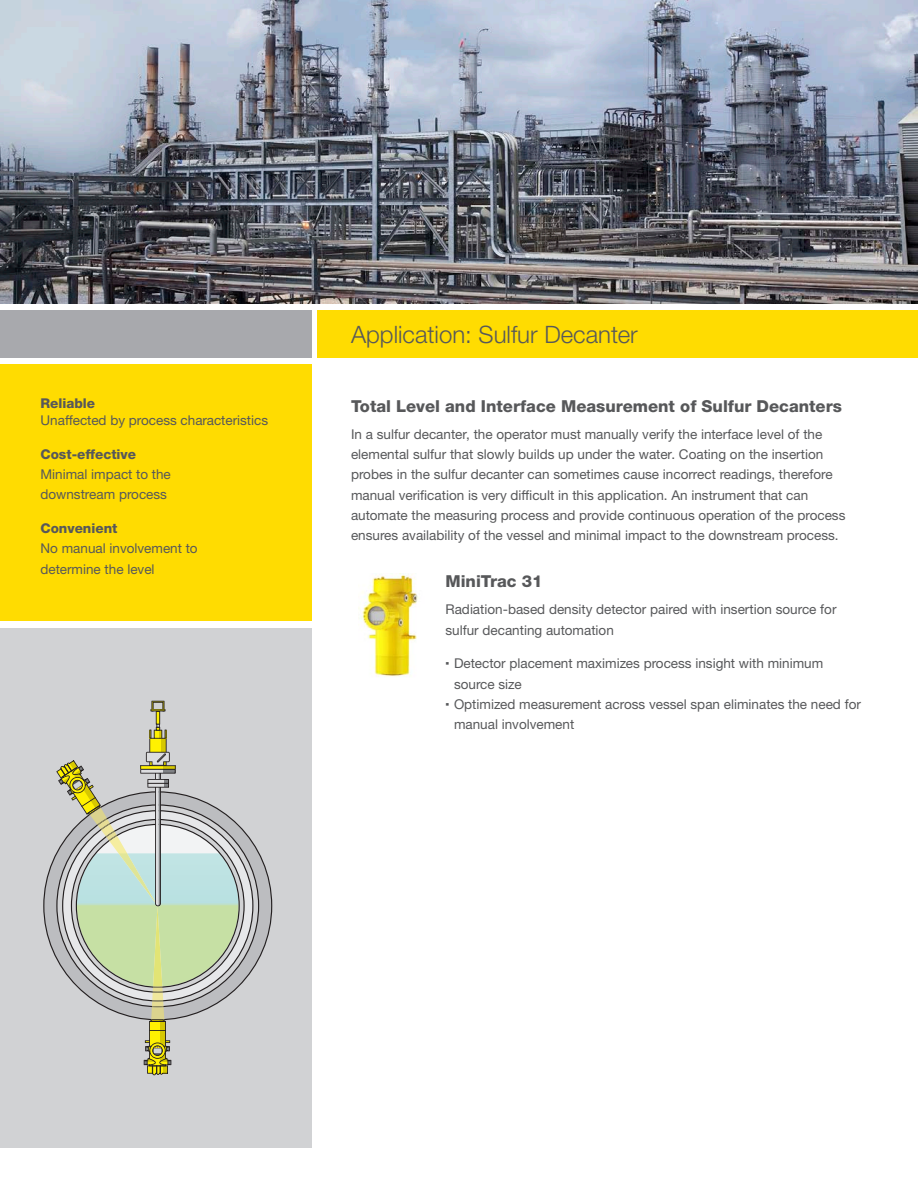
<style>
.page{position:relative;width:918px;height:1188px;background:#fff}
.page>*{position:absolute;margin:0;border:0;box-sizing:border-box;transform-origin:0 0}
._1_Headline_page_US{font:300 24px "Helvetica Neue LTW1 G";color:#57585a}
._1_Body_text_headlin{font:800 16.5px "Helvetica Neue LTW1 G";color:#57585a}
._1_Body_text_80K_US{font:13.5px/20.2px "Helvetica Neue LTW1 G";color:#57585a}
._2_Kuno_Head_US{font:800 13.5px "Helvetica Neue LTW1 G";color:#57585a}
.s1{font-family:"Helvetica Linotype";font-weight:700}
</style>
<div class="page">
<img style="left:0;top:0;width:918px;height:304px">
<div style="left:0;top:310px;width:311px;height:48px;background:#a8a9ad"></div>
<div style="left:0;top:628px;width:311px;height:520px;background:#d1d2d4"></div>
<svg style="left:43px;top:852px;width:229px;height:107px;fill:#bcbdc0"></svg>
<svg style="left:56px;top:701px;width:203px;height:374px"></svg>
<div style="left:0;top:364px;width:311px;height:257px;background:#ffdc01"></div>
<div style="left:317px;top:310px;width:601px;height:48px;background:#ffdc01"></div>
<img style="left:359px;top:575px;width:60px;height:102px">
<p class="_2_Kuno_Head_US" style="left:40px;top:395px;width:56px">Reliable</p>
<p class="_1_Body_text_80K_US" style="left:40px;top:410px;width:229px">Unaffected by process characteristics</p>
<p class="_2_Kuno_Head_US" style="left:40px;top:446px;width:97px">Cost-effective</p>
<p class="_1_Body_text_80K_US" style="left:40px;top:464px;width:132px">Minimal impact to the downstream process</p>
<p class="_2_Kuno_Head_US" style="left:40px;top:520px;width:79px">Convenient</p>
<p class="_1_Body_text_80K_US" style="left:40px;top:538px;width:159px">No manual involvement to determine the level</p>
<p class="_1_Headline_page_US" style="left:351px;top:319px;width:288px">Application: Sulfur Decanter</p>
<p class="_1_Body_text_headlin" style="left:351px;top:396px;width:492px">Total Level and Interface Measurement of Sulfur Decanters</p>
<p class="_1_Body_text_80K_US" style="left:351px;top:424px;width:496px">In a sulfur decanter, the operator must manually verify the interface level of the elemental sulfur that slowly builds up under the water. Coating on the insertion probes in the sulfur decanter can sometimes cause incorrect readings, therefore manual verification is very difficult in this application. An instrument that can automate the measuring process and provide continuous operation of the process ensures availability of the vessel and minimal impact to the downstream process.</p>
<p class="_1_Body_text_headlin" style="left:446px;top:572px;width:99px">MiniTrac 31</p>
<p class="_1_Body_text_80K_US" style="left:446px;top:599px;width:393px">Radiation-based density detector paired with insertion source for sulfur decanting automation</p>
<p class="_1_Body_text_80K_US" style="left:454px;top:653px;width:371px;text-indent:-9px"><span class="s1">▪</span> Detector placement maximizes process insight with minimum source size</p>
<p class="_1_Body_text_80K_US" style="left:454px;top:694px;width:408px;text-indent:-9px"><span class="s1">▪</span> Optimized measurement across vessel span eliminates the need for manual involvement</p>
</div>
